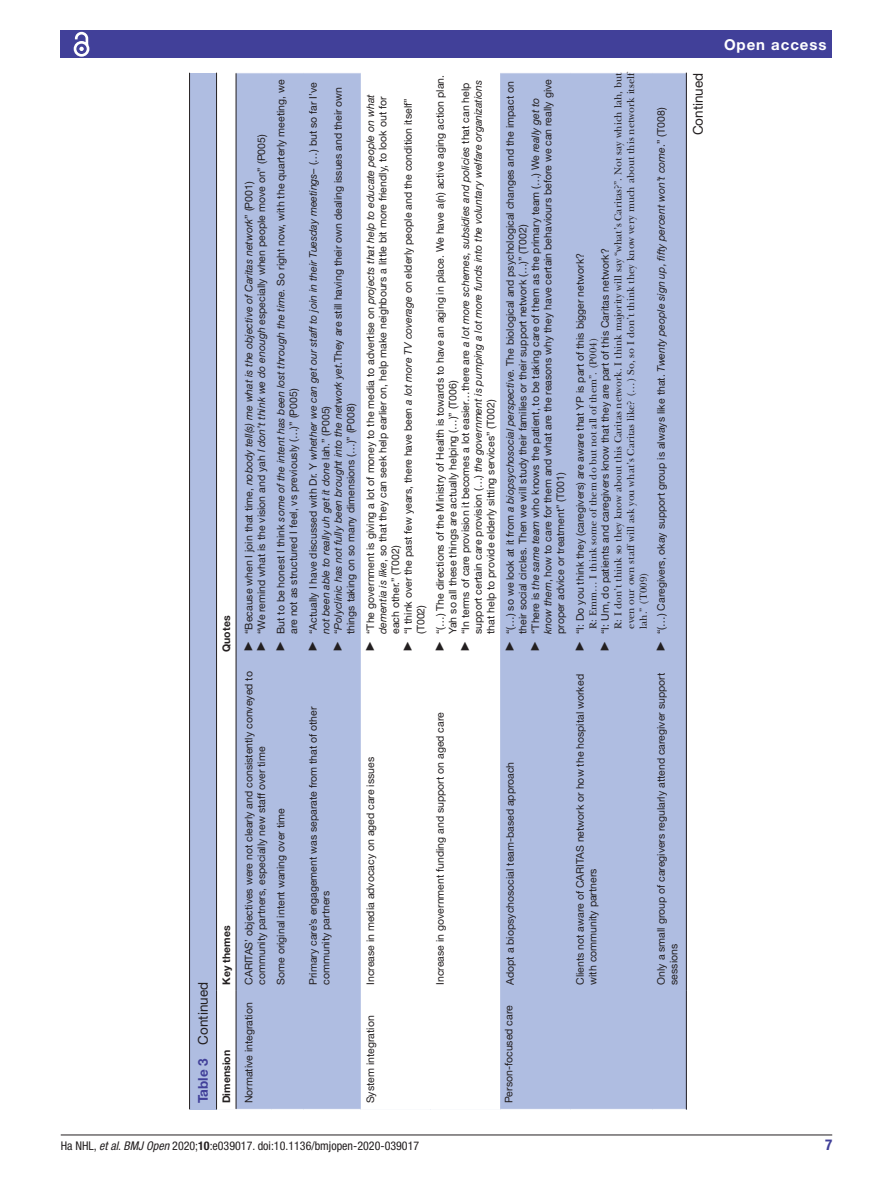
<style>
.page{position:relative;width:893px;height:1191px;background:#fff}
.page>*{position:absolute;margin:0;border:0;box-sizing:border-box;transform-origin:0 0}
.t1{font:700 15px "Helvetica Neue LT Std";letter-spacing:.065em;color:#fff}
.t2{font:700 condensed 15px "Helvetica Neue LT Std";color:#414099}
.t3{font:13.5px "Helvetica Neue LT Std";color:#231f20}
.t4{font:condensed 12px "Helvetica Neue LT Std";color:#231f20}
.t5{font:10.5px/12.6px "Helvetica Neue LT Std";color:#231f20}
.t6{font:10.5px/12.6px "New Baskerville";color:#231f20;text-align:justify}
.t7{font:italic 10.5px "Helvetica Neue LT Std";letter-spacing:-.005em;color:#231f20}
.t8{font:700 10.5px "Helvetica Neue LT Std";color:#231f20}
.s1{font-weight:700;color:#414099}
.s2{font-family:"Arial";font-size:12px}
.s3{font-style:italic}
.s4{font-family:"Arial";font-style:normal;font-size:12px}
.s5{font-style:normal}
.s6{font-weight:700}
</style>
<div class="page">
<hr style="left:61px;top:1134px;width:771px;height:1px;background:#231f20">
<div style="left:61px;top:31px;width:771px;height:27px;background:#414099"></div>
<svg style="left:73px;top:31px;width:17px;height:26px"></svg>
<svg style="left:217px;top:73px;width:19px;height:1036px"></svg>
<svg style="left:237px;top:73px;width:449px;height:1036px;fill:#afbde1"></svg>
<hr style="left:216px;top:990px;width:1px;height:119px;background:#231f20">
<hr style="left:236px;top:990px;width:1px;height:119px;background:#231f20">
<hr style="left:216px;top:658px;width:1px;height:332px;background:#231f20">
<hr style="left:236px;top:658px;width:1px;height:332px;background:#231f20">
<hr style="left:216px;top:73px;width:1px;height:585px;background:#231f20">
<hr style="left:236px;top:73px;width:1px;height:585px;background:#231f20">
<hr style="left:686px;top:990px;width:1px;height:119px;background:#231f20">
<hr style="left:686px;top:658px;width:1px;height:332px;background:#231f20">
<hr style="left:686px;top:73px;width:1px;height:585px;background:#231f20">
<div style="left:190px;top:73px;width:18px;height:1036px;background:#afbde1"></div>
<hr style="left:189px;top:73px;width:1px;height:1036px;background:#231f20">
<p class="t3" style="left:195px;top:1103px;width:123px;rotate:-90deg"><span class="s1">Table 3</span> Continued</p>
<p class="t8" style="left:220px;top:652px;width:38px;rotate:-90deg">Quotes</p>
<p class="t8" style="left:220px;top:984px;width:61px;rotate:-90deg">Key themes</p>
<p class="t8" style="left:220px;top:1103px;width:55px;rotate:-90deg">Dimension</p>
<p class="t5" style="left:242px;top:652px;width:519px;rotate:-90deg"><span class="s2">►</span> “Because when I join that time, <span class="s3">nobody tell(s) me what is the objective of Caritas network</span>” (P001)<br><span class="s2">►</span> “We remind what is the vision and yah <span class="s3">I don’t think we do enough</span> especially when people move on” (P005)</p>
<p class="t5" style="left:242px;top:984px;width:315px;rotate:-90deg">CARITAS’ objectives were not clearly and consistently conveyed to community partners, especially new staff over time</p>
<p class="t5" style="left:242px;top:1103px;width:102px;rotate:-90deg">Normative integration</p>
<p class="t5" style="left:274px;top:634px;width:556px;text-indent:-18px;rotate:-90deg"><span class="s2">►</span> But to be honest I think <span class="s3">some of the intent has been lost through the time</span>. So right now, with the quarterly meeting, we are not as structured I feel, vs previously (…)” (P005)</p>
<p class="t5" style="left:274px;top:984px;width:178px;rotate:-90deg">Some original intent waning over time</p>
<p class="t7" style="left:307px;top:652px;width:571px;rotate:-90deg"><span class="s4">►</span> <span class="s5">“Actually I have discussed with Dr. Y</span> whether we can get our staff to join in their Tuesday meetings<span class="s5">– (…) but so far I’ve</span></p>
<p class="t5" style="left:332px;top:652px;width:567px;rotate:-90deg"><span class="s2">►</span> “<span class="s3">Polyclinic has not fully been brought into the network yet</span>.They are still having their own dealing issues and their own</p>
<p class="t5" style="left:344px;top:634px;width:232px;rotate:-90deg">things taking on so many dimensions (…)” (P008)</p>
<p class="t7" style="left:319px;top:634px;width:230px;rotate:-90deg">not been able to really uh get it done <span class="s5">lah.” (P005)</span></p>
<p class="t5" style="left:364px;top:652px;width:559px;rotate:-90deg"><span class="s2">►</span> “The government is giving a lot of money to the media to advertise on <span class="s3">projects that help to educate people on what</span></p>
<p class="t5" style="left:376px;top:634px;width:539px;rotate:-90deg"><span class="s3">dementia is like</span>, so that they can seek help earlier on, help make neighbours a little bit more friendly, to look out for</p>
<p class="t5" style="left:402px;top:652px;width:555px;rotate:-90deg"><span class="s2">►</span> “I think over the past few years, there have been <span class="s3">a lot more TV coverage</span> on elderly people and the condition itself”</p>
<p class="t5" style="left:389px;top:634px;width:90px;rotate:-90deg">each other.” (T002)</p>
<p class="t5" style="left:414px;top:634px;width:31px;rotate:-90deg">(T002)</p>
<p class="t5" style="left:307px;top:984px;width:280px;rotate:-90deg">Primary care’s engagement was separate from that of other community partners</p>
<p class="t5" style="left:364px;top:984px;width:229px;rotate:-90deg">Increase in media advocacy on aged care issues</p>
<p class="t5" style="left:364px;top:1103px;width:89px;rotate:-90deg">System integration</p>
<p class="t5" style="left:434px;top:652px;width:578px;rotate:-90deg"><span class="s2">►</span> “(…) The directions of the Ministry of Health is towards to have an aging in place. We have a(n) active aging action plan.</p>
<p class="t5" style="left:459px;top:652px;width:571px;rotate:-90deg"><span class="s2">►</span> “In terms of care provision it becomes a lot easier…there are <span class="s3">a lot more schemes, subsidies and policies</span> that can help</p>
<p class="t7" style="left:472px;top:634px;width:555px;rotate:-90deg"><span class="s5">support certain care provision (…)</span> the government is pumping a lot more funds into the voluntary welfare organizations</p>
<p class="t5" style="left:446px;top:634px;width:255px;rotate:-90deg">Yah so all these things are actually helping (…)” (T006)</p>
<p class="t5" style="left:484px;top:634px;width:236px;rotate:-90deg">that help to provide elderly sitting services” (T002)</p>
<p class="t5" style="left:541px;top:634px;width:556px;rotate:-90deg"><span class="s3">know them</span>, how to care for them and what are the reasons why they have certain behaviours before we can really give</p>
<p class="t5" style="left:504px;top:652px;width:572px;rotate:-90deg"><span class="s2">►</span> “(…) so we look at it from <span class="s3">a biopsychosocial perspective</span>. The biological and psychological changes and the impact on</p>
<p class="t5" style="left:529px;top:652px;width:556px;rotate:-90deg"><span class="s2">►</span> “There is <span class="s3">the same team</span> who knows the patient, to be taking care of them as the primary team (…) We <span class="s3">really get to</span></p>
<p class="t5" style="left:516px;top:634px;width:411px;rotate:-90deg">their social circles. Then we will study their families or their support network (…)” (T002)</p>
<p class="t5" style="left:554px;top:634px;width:163px;rotate:-90deg">proper advice or treatment” (T001)</p>
<p class="t5" style="left:434px;top:984px;width:274px;rotate:-90deg">Increase in government funding and support on aged care</p>
<p class="t5" style="left:504px;top:984px;width:225px;rotate:-90deg">Adopt a biopsychosocial team-based approach</p>
<p class="t5" style="left:502px;top:1103px;width:100px;rotate:-90deg">Person-focused care</p>
<p class="t6" style="left:612px;top:629px;width:558px;rotate:-90deg">R: I don’t think so they know about this Caritas network. I think majority will say “what’s Caritas?”. Not say which lah, but even our own staff will ask you what’s Caritas like? (…) So, so I don’t think they know very much about this network itself lah.” (T009)</p>
<p class="t5" style="left:655px;top:652px;width:546px;rotate:-90deg"><span class="s2">►</span> “(…) Caregivers, okay support group is always like that. <span class="s3">Twenty people sign up, fifty percent won’t come</span>.” (T008)</p>
<p class="t5" style="left:599px;top:652px;width:405px;rotate:-90deg"><span class="s2">►</span> “I: Um, do patients and caregivers know that they are part of this Caritas network?</p>
<p class="t5" style="left:574px;top:652px;width:400px;rotate:-90deg"><span class="s2">►</span> “I: Do you think they (caregivers) are aware that YP is part of this bigger network?</p>
<p class="t6" style="left:587px;top:629px;width:293px;rotate:-90deg">R: Emm… I think some of them do but not all of them”. (P004)</p>
<p class="t5" style="left:574px;top:984px;width:312px;rotate:-90deg">Clients not aware of CARITAS network or how the hospital worked with community partners</p>
<p class="t5" style="left:655px;top:984px;width:313px;rotate:-90deg">Only a small group of caregivers regularly attend caregiver support sessions</p>
<p class="t3" style="left:690px;top:135px;width:64px;rotate:-90deg">Continued</p>
<h1 class="t1" style="left:724px;top:35px;width:104px">Open access</h1>
<p class="t4" style="left:61px;top:1138px;width:360px">Ha NHL, <span class="s3">et al</span>. <span class="s3">BMJ Open</span> 2020;<span class="s6">10</span>:e039017. doi:10.1136/bmjopen-2020-039017</p>
<h1 class="t2" style="left:825px;top:1135px;width:9px">7</h1>
</div>
